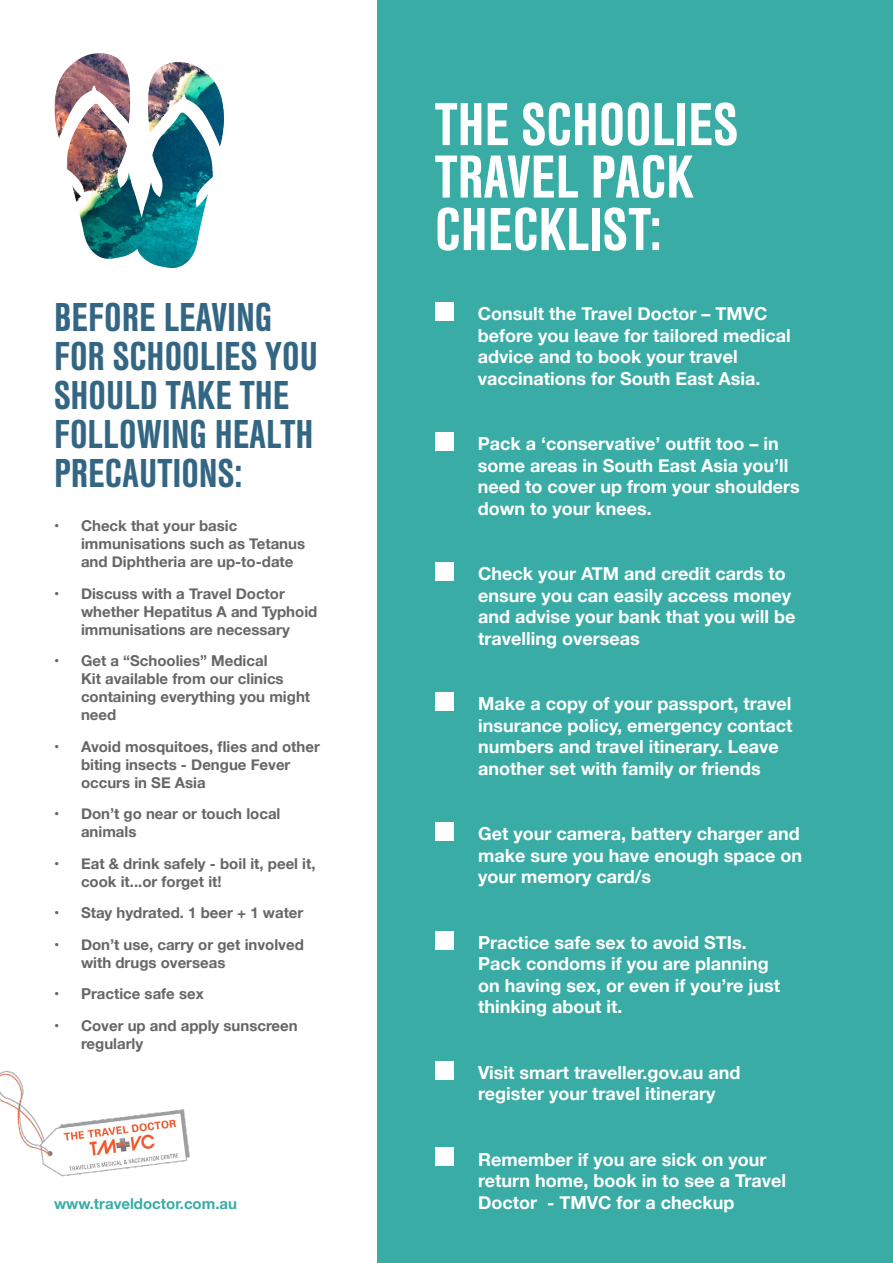
<style>
.page{position:relative;width:893px;height:1263px;background:#fff}
.page>*{position:absolute;margin:0;border:0;box-sizing:border-box;transform-origin:0 0}
.t1{font:700 condensed 63px/52.5px "Nimbus Sans T";color:#fff}
.t2{font:700 condensed 42px/39px "Nimbus Sans T";color:#336683}
.t3{font:700 18px/21.6px "Helvetica Neue";color:#fff}
.t4{font:700 18px/21.6px "Helvetica Neue";color:#fffffe}
.t5{font:700 15px/18px "Helvetica Neue";color:#666}
.t6{font:700 15px "Helvetica Neue";color:#39aca5}
</style>
<div class="page">
<div style="left:378px;top:0;width:515px;height:1263px;background:#39aca5"></div>
<img style="left:54px;top:54px;width:170px;height:214px">
<div style="left:435px;top:302px;width:18px;height:18px;background:#fff"></div>
<div style="left:435px;top:432px;width:18px;height:18px;background:#fff"></div>
<div style="left:435px;top:562px;width:18px;height:18px;background:#fff"></div>
<div style="left:435px;top:693px;width:18px;height:18px;background:#fff"></div>
<div style="left:435px;top:823px;width:18px;height:18px;background:#fff"></div>
<div style="left:435px;top:931px;width:18px;height:18px;background:#fff"></div>
<div style="left:435px;top:1061px;width:18px;height:18px;background:#fff"></div>
<div style="left:435px;top:1148px;width:18px;height:18px;background:#fff"></div>
<img style="left:0;top:1070px;width:190px;height:107px">
<h2 class="t2" style="left:54px;top:296px;width:265px">BEFORE LEAVING<br>FOR SCHOOLIES YOU<br>SHOULD TAKE THE<br>FOLLOWING HEALTH<br>PRECAUTIONS:</h2>
<p class="t5" style="left:81px;top:517px;width:226px;text-indent:-27px">• Check that your basic immunisations such as Tetanus and Diphtheria are up-to-date</p>
<p class="t5" style="left:81px;top:585px;width:238px;text-indent:-27px">• Discuss with a Travel Doctor whether Hepatitus A and Typhoid immunisations are necessary</p>
<p class="t5" style="left:81px;top:652px;width:231px;text-indent:-27px">• Get a “Schoolies” Medical<br>Kit available from our clinics containing everything you might need</p>
<p class="t5" style="left:81px;top:738px;width:240px;text-indent:-27px">• Avoid mosquitoes, flies and other biting insects - Dengue Fever occurs in SE Asia</p>
<p class="t5" style="left:81px;top:805px;width:201px;text-indent:-27px">• Don’t go near or touch local animals</p>
<p class="t5" style="left:81px;top:855px;width:236px;text-indent:-27px">• Eat &amp; drink safely - boil it, peel it, cook it...or forget it!</p>
<p class="t5" style="left:54px;top:904px;width:251px">• Stay hydrated. 1 beer + 1 water</p>
<p class="t5" style="left:81px;top:936px;width:224px;text-indent:-27px">• Don’t use, carry or get involved with drugs overseas</p>
<p class="t5" style="left:54px;top:985px;width:151px">• Practice safe sex</p>
<p class="t5" style="left:81px;top:1017px;width:218px;text-indent:-27px">• Cover up and apply sunscreen regularly</p>
<p class="t6" style="left:54px;top:1192px;width:185px">www.traveldoctor.com.au</p>
<h1 class="t1" style="left:435px;top:97px;width:305px">THE SCHOOLIES<br>TRAVEL PACK<br>CHECKLIST:</h1>
<p class="t3" style="left:478px;top:303px;width:314px">Consult the Travel Doctor – TMVC before you leave for tailored medical advice and to book your travel vaccinations for South East Asia.</p>
<p class="t3" style="left:478px;top:433px;width:324px">Pack a ‘conservative’ outfit too – in some areas in South East Asia you’ll need to cover up from your shoulders down to your knees.</p>
<p class="t3" style="left:478px;top:563px;width:319px">Check your ATM and credit cards to ensure you can easily access money and advise your bank that you will be travelling overseas</p>
<p class="t3" style="left:478px;top:693px;width:316px">Make a copy of your passport, travel insurance policy, emergency contact numbers and travel itinerary. Leave another set with family or friends</p>
<p class="t3" style="left:478px;top:823px;width:326px">Get your camera, battery charger and make sure you have enough space on your memory card/s</p>
<p class="t4" style="left:478px;top:932px;width:304px">Practice safe sex to avoid STIs.<br>Pack condoms if you are planning on having sex, or even if you’re just thinking about it.</p>
<p class="t3" style="left:478px;top:1062px;width:264px">Visit smart traveller.gov.au and register your travel itinerary</p>
<p class="t3" style="left:478px;top:1149px;width:310px">Remember if you are sick on your return home, book in to see a Travel<br>Doctor - TMVC for a checkup</p>
</div>
